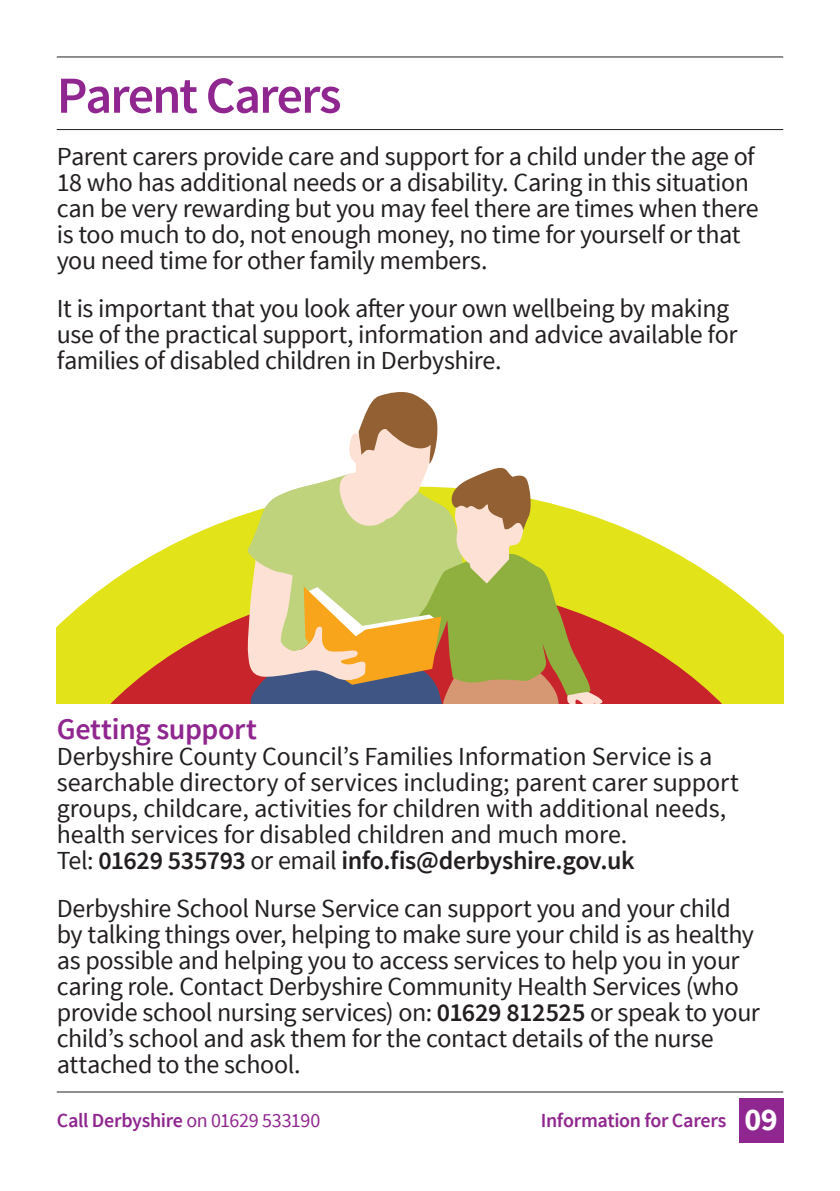
<style>
.page{position:relative;width:840px;height:1191px;background:#fff}
.page>*{position:absolute;margin:0;border:0;box-sizing:border-box;transform-origin:0 0}
.t1{font:600 52px "Source Sans Pro";letter-spacing:-.04em;color:#90268f}
.t2{font:700 32px "Source Sans Pro";color:#fff}
.t3{font:600 30px "Source Sans Pro";letter-spacing:-.015em;color:#90268f}
.t4{font:26px/26px "Source Sans Pro";letter-spacing:-.015em;color:#231f20}
.t5{font:600 20px "Source Sans Pro";letter-spacing:-.015em;color:#90268f}
.s1{font-weight:600}
.s2{font-weight:400}
</style>
<div class="page">
<svg style="left:108px;top:514px;width:616px;height:70px;fill:#e2e318"></svg>
<svg style="left:57px;top:584px;width:725px;height:119px;background:#dcaf29"></svg>
<svg style="left:246px;top:392px;width:357px;height:311px"></svg>
<hr style="left:57px;top:57px;width:725px;height:1px;background:#231f20">
<hr style="left:57px;top:1091px;width:725px;height:1px;background:#231f20">
<div style="left:738px;top:1098px;width:44px;height:44px;background:#90268f"></div>
<hr style="left:57px;top:129px;width:725px;height:1px;background:#231f20">
<h1 class="t1" style="left:57px;top:63px;width:286px">Parent Carers</h1>
<p class="t4" style="left:57px;top:144px;width:703px">Parent carers provide care and support for a child under the age of 18 who has additional needs or a disability. Caring in this situation can be very rewarding but you may feel there are times when there is too much to do, not enough money, no time for yourself or that you need time for other family members.</p>
<p class="t4" style="left:57px;top:296px;width:682px">It is important that you look after your own wellbeing by making use of the practical support, information and advice available for families of disabled children in Derbyshire.</p>
<p class="t3" style="left:57px;top:710px;width:201px">Getting support</p>
<p class="t4" style="left:57px;top:744px;width:683px">Derbyshire County Council’s Families Information Service is a searchable directory of services including; parent carer support groups, childcare, activities for children with additional needs, health services for disabled children and much more.<br>Tel: <span class="s1">01629 535793</span> or email <span class="s1">info.fis@derbyshire.gov.uk</span></p>
<p class="t4" style="left:57px;top:896px;width:704px">Derbyshire School Nurse Service can support you and your child by talking things over, helping to make sure your child is as healthy as possible and helping you to access services to help you in your caring role. Contact Derbyshire Community Health Services (who provide school nursing services) on: <span class="s1">01629 812525</span> or speak to your child’s school and ask them for the contact details of the nurse attached to the school.</p>
<p class="t5" style="left:540px;top:1107px;width:187px">Information for Carers</p>
<p class="t5" style="left:57px;top:1107px;width:265px">Call Derbyshire <span class="s2">on 01629 533190</span></p>
<p class="t2" style="left:744px;top:1098px;width:35px">09</p>
</div>
